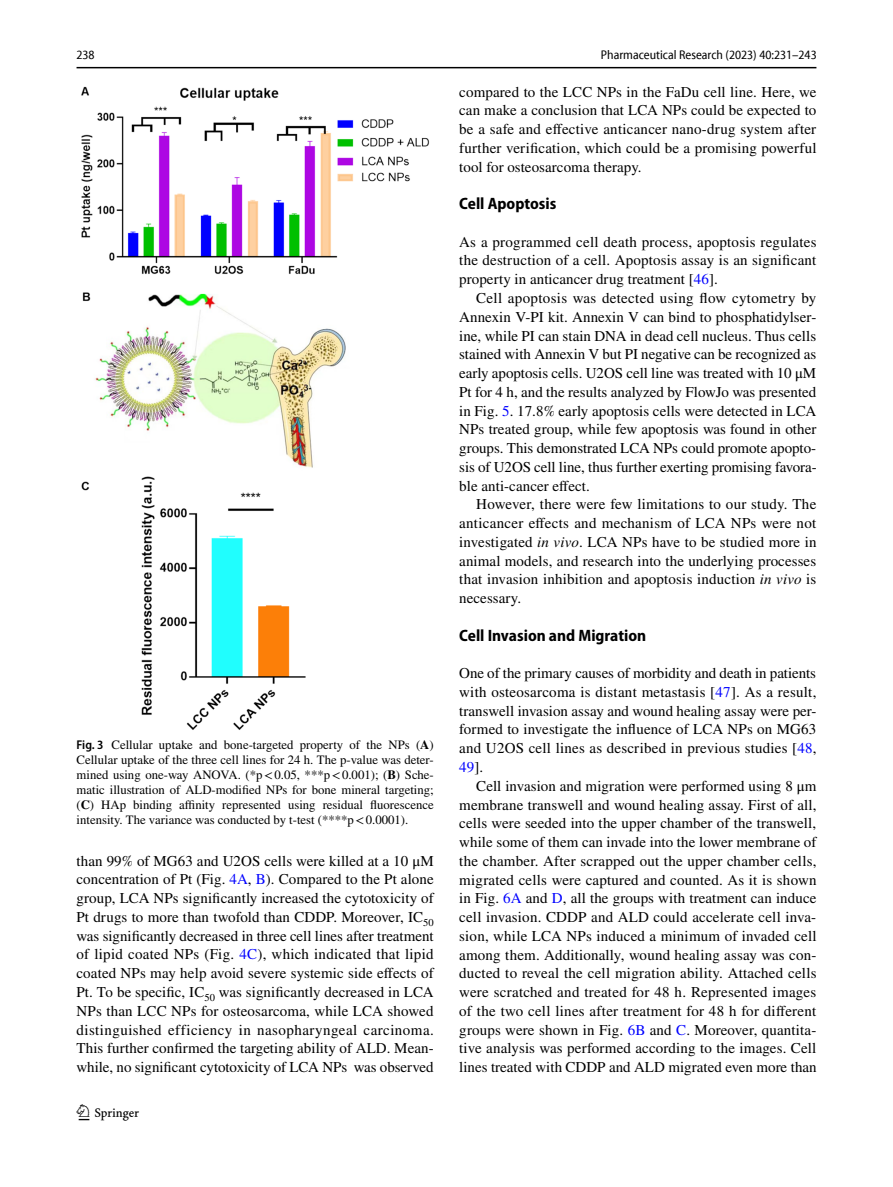
<style>
.page{position:relative;width:893px;height:1187px;background:#fff}
.page>*{position:absolute;margin:0;border:0;box-sizing:border-box;transform-origin:0 0}
.t1{font:22.5px "Springnew Regular 2";color:#000}
.t2{font:700 semi-condensed 16.5px "Myriad Pro";color:#000}
.t3{font:15px/18.8px "STIX";letter-spacing:.005em;color:#000;text-align:justify}
.t4{font:12.75px/15px "STIX";color:#000;text-align:justify}
.t5{font:semi-condensed 12.75px "Myriad Pro Unic";color:#000}
.s1{font-family:"Myriad Pro";font-weight:600;font-stretch:semi-condensed}
.s2{font-weight:700}
.s3{color:#00f}
.s4{font-style:italic}
</style>
<div class="page">
<hr style="left:77px;top:67px;width:739px;height:1px;background:#000">
<img style="left:81px;top:87px;width:348px;height:643px">
<p class="t5" style="left:76px;top:50px;width:20px">238</p>
<p class="t5" style="left:601px;top:50px;width:217px">Pharmaceutical Research (2023) 40:231–243</p>
<p class="t4" style="left:77px;top:737px;width:359px"><span class="s1">Fig. 3</span> Cellular uptake and bone-targeted property of the NPs (<span class="s2">A</span>)<br>Cellular uptake of the three cell lines for 24 h. The p-value was deter&shy;mined using one-way ANOVA. (*p&lt;0.05, ***p&lt;0.001); (<span class="s2">B</span>) Sche&shy;matic illustration of ALD-modified NPs for bone mineral targeting; (<span class="s2">C</span>) HAp binding affinity represented using residual fluorescence intensity. The variance was conducted by t-test (****p&lt;0.0001).</p>
<p class="t3" style="left:77px;top:852px;width:359px">than 99% of MG63 and U2OS cells were killed at a 10 μM concentration of Pt (Fig. <span class="s3">4A</span>, <span class="s3">B</span>). Compared to the Pt alone group, LCA NPs significantly increased the cytotoxicity of Pt drugs to more than twofold than CDDP. Moreover, IC<sub>50 </sub>was significantly decreased in three cell lines after treatment of lipid coated NPs (Fig. <span class="s3">4C</span>), which indicated that lipid coated NPs may help avoid severe systemic side effects of Pt. To be specific, IC<sub>50</sub> was significantly decreased in LCA NPs than LCC NPs for osteosarcoma, while LCA showed distinguished efficiency in nasopharyngeal carcinoma.<br>This further confirmed the targeting ability of ALD. Mean&shy;while, no significant cytotoxicity of LCA NPs was observed</p>
<h1 class="t1" style="left:79px;top:1104px;width:62px">1 3</h1>
<p class="t3" style="left:459px;top:83px;width:359px">compared to the LCC NPs in the FaDu cell line. Here, we can make a conclusion that LCA NPs could be expected to be a safe and effective anticancer nano-drug system after further verification, which could be a promising powerful tool for osteosarcoma therapy.</p>
<p class="t2" style="left:459px;top:194px;width:99px">Cell Apoptosis</p>
<p class="t3" style="left:459px;top:233px;width:359px">As a programmed cell death process, apoptosis regulates the destruction of a cell. Apoptosis assay is an significant property in anticancer drug treatment [<span class="s3">46</span>].</p>
<p class="t3" style="left:459px;top:289px;width:359px;text-indent:17px">Cell apoptosis was detected using flow cytometry by Annexin V-PI kit. Annexin V can bind to phosphatidylser&shy;ine, while PI can stain DNA in dead cell nucleus. Thus cells stained with Annexin V but PI negative can be recognized as early apoptosis cells. U2OS cell line was treated with 10 μM Pt for 4 h, and the results analyzed by FlowJo was presented in Fig. <span class="s3">5</span>. 17.8% early apoptosis cells were detected in LCA NPs treated group, while few apoptosis was found in other groups. This demonstrated LCA NPs could promote apopto&shy;sis of U2OS cell line, thus further exerting promising favora&shy;ble anti-cancer effect.</p>
<p class="t3" style="left:459px;top:496px;width:359px;text-indent:17px">However, there were few limitations to our study. The anticancer effects and mechanism of LCA NPs were not investigated <span class="s4">in vivo</span>. LCA NPs have to be studied more in animal models, and research into the underlying processes that invasion inhibition and apoptosis induction <span class="s4">in vivo</span> is necessary.</p>
<p class="t2" style="left:459px;top:626px;width:188px">Cell Invasion and Migration</p>
<p class="t3" style="left:459px;top:664px;width:359px">One of the primary causes of morbidity and death in patients with osteosarcoma is distant metastasis [<span class="s3">47</span>]. As a result, transwell invasion assay and wound healing assay were per&shy;formed to investigate the influence of LCA NPs on MG63 and U2OS cell lines as described in previous studies [<span class="s3">48</span>, <span class="s3">49</span>].</p>
<p class="t3" style="left:459px;top:777px;width:359px;text-indent:17px">Cell invasion and migration were performed using 8 μm membrane transwell and wound healing assay. First of all, cells were seeded into the upper chamber of the transwell, while some of them can invade into the lower membrane of the chamber. After scrapped out the upper chamber cells, migrated cells were captured and counted. As it is shown in Fig. <span class="s3">6A</span> and <span class="s3">D</span>, all the groups with treatment can induce cell invasion. CDDP and ALD could accelerate cell inva&shy;sion, while LCA NPs induced a minimum of invaded cell among them. Additionally, wound healing assay was con&shy;ducted to reveal the cell migration ability. Attached cells were scratched and treated for 48 h. Represented images of the two cell lines after treatment for 48 h for different groups were shown in Fig. <span class="s3">6B</span> and <span class="s3">C</span>. Moreover, quantita&shy;tive analysis was performed according to the images. Cell lines treated with CDDP and ALD migrated even more than</p>
</div>
